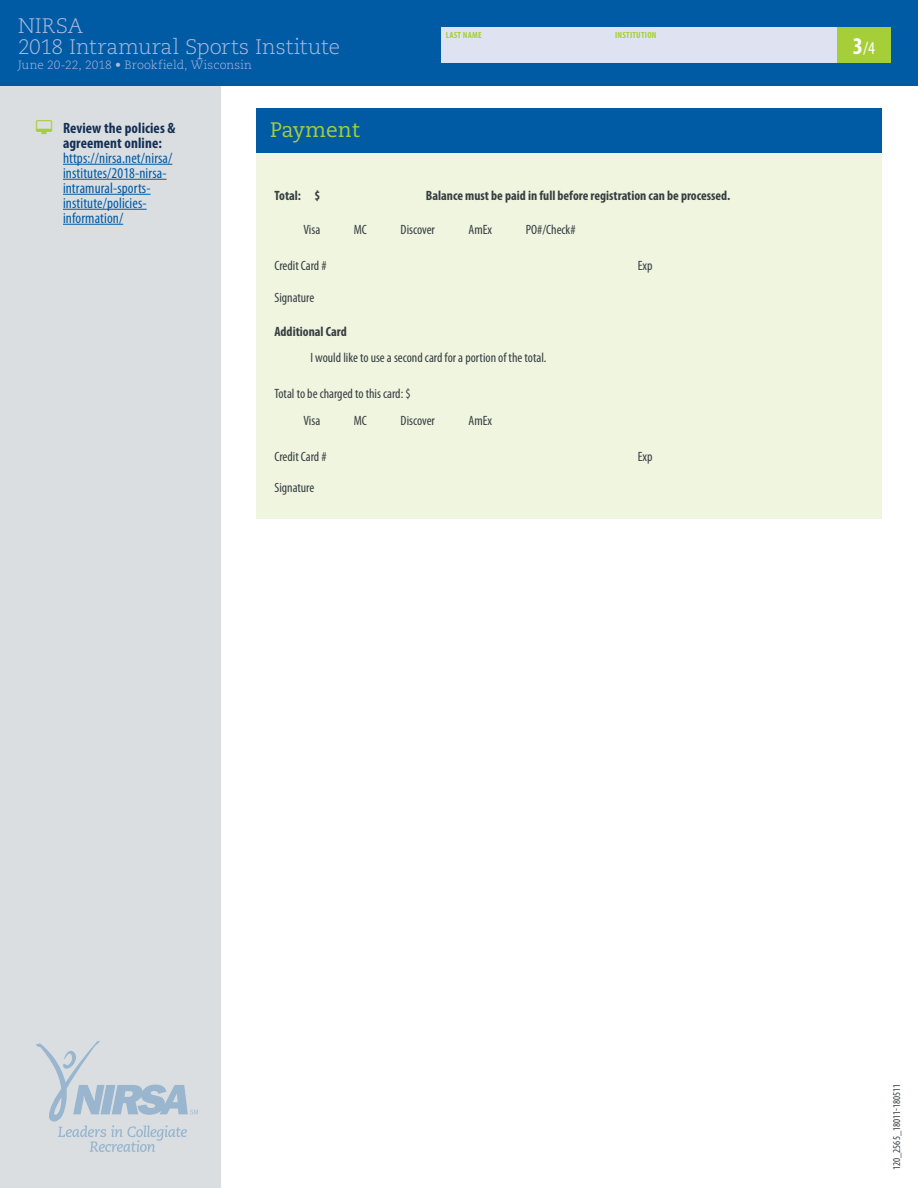
<style>
.page{position:relative;width:918px;height:1188px;background:#fff}
.page>*{position:absolute;margin:0;border:0;box-sizing:border-box;transform-origin:0 0}
.t1{font:300 21px "Caecilia";color:#abb9dc}
.form-box-h1{font:21px "Caecilia";color:#a6ce39}
.t2{font:condensed 18px "Myriad Pro";color:#fff}
.t3{font:condensed 15px/15px "Myriad Pro";letter-spacing:.01em;color:#005aa4}
.t4{font:700 condensed 15px/15px "Myriad Pro";letter-spacing:.01em;color:#142f54}
.form-box-button-on-l{font:condensed 13.5px "Myriad Pro";color:#373d42}
.form-box-h4{font:700 condensed 13.5px "Myriad Pro";color:#373d42}
.form-box-input-CORES{font:condensed 13.5px "Myriad Pro";color:#373d42}
.t5{font:300 12px "Caecilia";letter-spacing:.01em;color:#abb9dc}
.t6{font:condensed 10.5px "Myriad Pro";color:#373d42}
.t7{font:700 condensed 9px "Myriad Pro";letter-spacing:.03em;color:#a6ce39}
.s1{font-weight:700;font-size:24px}
</style>
<div class="page">
<div style="left:0;top:86px;width:220px;height:1102px;background:#dadee1"></div>
<hr style="left:63px;top:164px;width:109px;height:1px;background:#005aa4">
<hr style="left:63px;top:179px;width:104px;height:1px;background:#005aa4">
<hr style="left:63px;top:194px;width:88px;height:1px;background:#005aa4">
<hr style="left:63px;top:209px;width:84px;height:1px;background:#005aa4">
<hr style="left:63px;top:224px;width:60px;height:1px;background:#005aa4">
<div style="left:0;top:0;width:918px;height:86px;background:#005aa4"></div>
<svg style="left:36px;top:1041px;width:162px;height:111px"></svg>
<div style="left:441px;top:27px;width:450px;height:36px;background:#dfe3f1"></div>
<div style="left:837px;top:27px;width:54px;height:36px;background:#a6ce39"></div>
<div style="left:256px;top:153px;width:626px;height:366px;background:#eff5de"></div>
<div style="left:256px;top:108px;width:626px;height:45px;background:#005aa4"></div>
<h1 class="t1" style="left:18px;top:14px;width:67px">NIRSA</h1>
<h1 class="t1" style="left:18px;top:35px;width:324px">2018 Intramural Sports Institute</h1>
<p class="t5" style="left:18px;top:59px;width:236px">June 20-22, 2018 • Brookfield, Wisconsin</p>
<p class="t7" style="left:446px;top:30px;width:38px">LAST NAME</p>
<p class="t7" style="left:615px;top:30px;width:43px">INSTITUTION</p>
<p class="t4" style="left:63px;top:120px;width:114px">Review the policies &amp; agreement online:</p>
<p class="t3" style="left:63px;top:151px;width:111px">https://nirsa.net/nirsa/ institutes/2018-nirsa&shy;intramural-sports&shy;institute/policies&shy;information/</p>
<p class="form-box-h1" style="left:270px;top:117px;width:91px">Payment</p>
<p class="form-box-h4" style="left:274px;top:188px;width:47px">Total: $</p>
<p class="form-box-h4" style="left:426px;top:188px;width:306px">Balance must be paid in full before registration can be processed.</p>
<p class="form-box-button-on-l" style="left:304px;top:222px;width:18px">Visa</p>
<p class="form-box-button-on-l" style="left:354px;top:222px;width:15px">MC</p>
<p class="form-box-button-on-l" style="left:401px;top:222px;width:36px">Discover</p>
<p class="form-box-button-on-l" style="left:469px;top:222px;width:25px">AmEx</p>
<p class="form-box-button-on-l" style="left:526px;top:222px;width:51px">PO#/Check#</p>
<p class="form-box-input-CORES" style="left:274px;top:258px;width:54px">Credit Card #</p>
<p class="form-box-input-CORES" style="left:638px;top:258px;width:16px">Exp</p>
<p class="form-box-input-CORES" style="left:274px;top:290px;width:41px">Signature</p>
<p class="form-box-h4" style="left:274px;top:324px;width:74px">Additional Card</p>
<p class="form-box-button-on-l" style="left:310px;top:350px;width:237px">I would like to use a second card for a portion of the total.</p>
<p class="form-box-input-CORES" style="left:274px;top:386px;width:138px">Total to be charged to this card: $</p>
<p class="form-box-button-on-l" style="left:304px;top:413px;width:18px">Visa</p>
<p class="form-box-button-on-l" style="left:354px;top:413px;width:15px">MC</p>
<p class="form-box-button-on-l" style="left:401px;top:413px;width:36px">Discover</p>
<p class="form-box-button-on-l" style="left:469px;top:413px;width:25px">AmEx</p>
<p class="form-box-input-CORES" style="left:274px;top:449px;width:54px">Credit Card #</p>
<p class="form-box-input-CORES" style="left:638px;top:449px;width:16px">Exp</p>
<p class="form-box-input-CORES" style="left:274px;top:480px;width:41px">Signature</p>
<p class="t2" style="left:853px;top:38px;width:24px"><span class="s1">3</span>/4</p>
<p class="t6" style="left:891px;top:1170px;width:88px;rotate:-90deg">120_2565_18011-180511</p>
</div>
